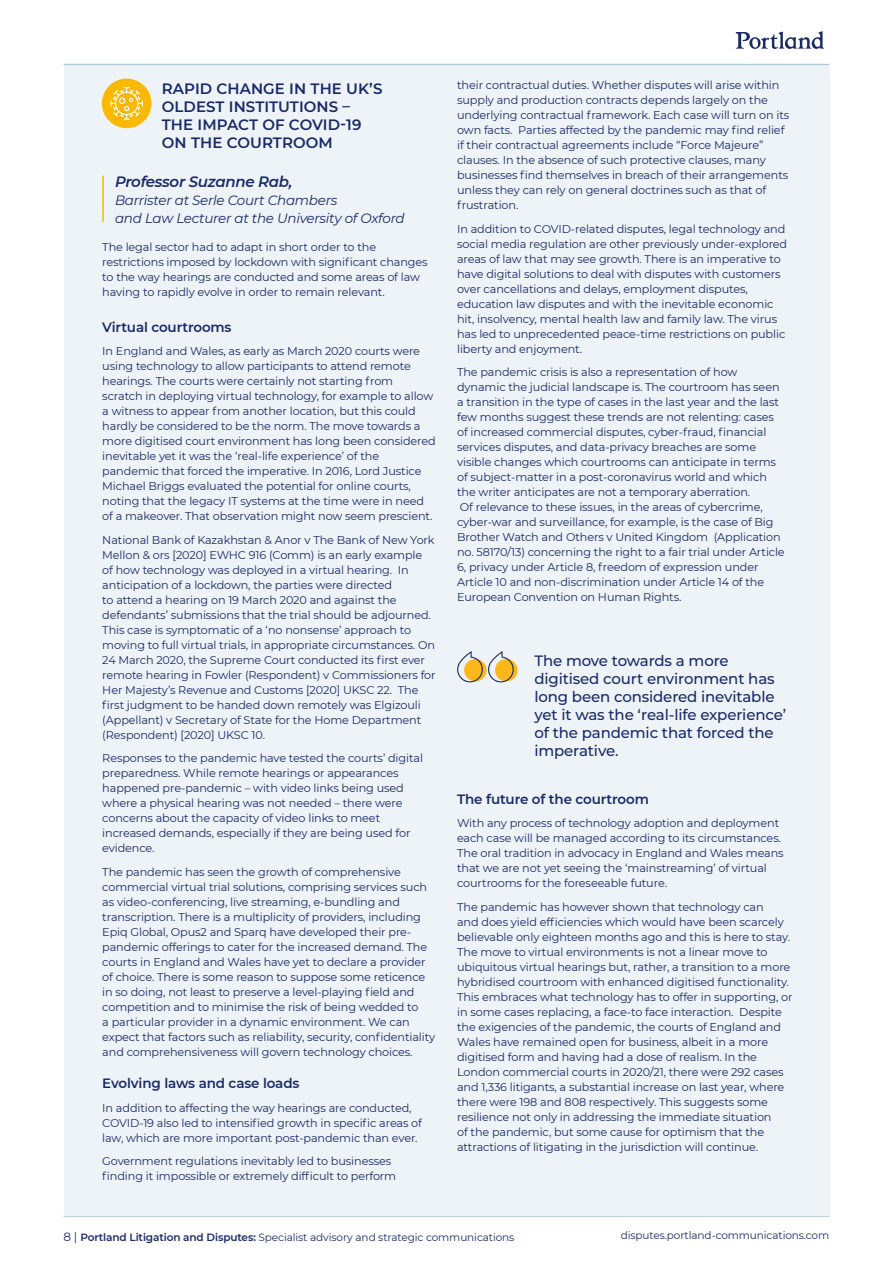
<style>
.page{position:relative;width:893px;height:1263px;background:#fff}
.page>*{position:absolute;margin:0;border:0;box-sizing:border-box;transform-origin:0 0}
.t1{font:500 15px/18px "Montserrat";letter-spacing:-.01em;color:#192a67}
.t2{font:600 15px/18px "Montserrat";letter-spacing:.005em;color:#192a67}
.t3{font:italic 600 15px "Montserrat";letter-spacing:-.02em;color:#192a67}
.t4{font:italic 13.5px/18px "Montserrat";letter-spacing:-.02em;color:#192a67}
.t5{font:600 13.5px "Montserrat";letter-spacing:-.01em;color:#192a67}
.t6{font:11.25px/15px "Montserrat";letter-spacing:-.01em;color:#192a67}
.t7{font:10.5px "Montserrat";letter-spacing:-.01em;color:#192a67}
.s1{font-size:12px}
.s2{font-weight:600}
</style>
<div class="page">
<hr style="left:63px;top:1216px;width:766px;height:1px;background:#acc6d6">
<svg style="left:736px;top:31px;width:89px;height:18px"></svg>
<div style="left:64px;top:66px;width:765px;height:1150px;background:#eef3f7"></div>
<hr style="left:102px;top:176px;width:2px;height:46px;background:#fbb800">
<div style="left:102px;top:79px;width:49px;height:49px;background:#fbb800;border-radius:50%"></div>
<hr style="left:64px;top:64px;width:765px;height:1px;background:#acc6d6">
<svg style="left:110px;top:87px;width:33px;height:33px"></svg>
<div style="left:495px;top:659px;width:22px;height:22px;background:#fcb81a;border-radius:50%"></div>
<svg style="left:457px;top:651px;width:57px;height:31px"></svg>
<h1 class="t2" style="left:162px;top:79px;width:222px">RAPID CHANGE IN THE UK’S<br>OLDEST INSTITUTIONS –<br>THE IMPACT OF COVID-19<br>ON THE COURTROOM</h1>
<h1 class="t3" style="left:115px;top:171px;width:179px">Professor Suzanne Rab,</h1>
<p class="t4" style="left:115px;top:191px;width:291px">Barrister at Serle Court Chambers<br>and Law Lecturer at the University of Oxford</p>
<p class="t6" style="left:102px;top:239px;width:327px">The legal sector had to adapt in short order to the restrictions imposed by lockdown with significant changes to the way hearings are conducted and some areas of law having to rapidly evolve in order to remain relevant.</p>
<p class="t5" style="left:102px;top:318px;width:131px">Virtual courtrooms</p>
<p class="t6" style="left:102px;top:344px;width:335px">In England and Wales, as early as March 2020 courts were using technology to allow participants to attend remote hearings. The courts were certainly not starting from scratch in deploying virtual technology, for example to allow a witness to appear from another location, but this could hardly be considered to be the norm. The move towards a more digitised court environment has long been considered inevitable yet it was the ‘real-life experience’ of the pandemic that forced the imperative. In 2016, Lord Justice Michael Briggs evaluated the potential for online courts, noting that the legacy IT systems at the time were in need of a makeover. That observation might now seem prescient.</p>
<p class="t6" style="left:102px;top:532px;width:335px">National Bank of Kazakhstan &amp; Anor v The Bank of New York Mellon &amp; ors [2020] EWHC 916 (Comm) is an early example of how technology was deployed in a virtual hearing. In anticipation of a lockdown, the parties were directed<br>to attend a hearing on 19 March 2020 and against the defendants’ submissions that the trial should be adjourned.<br>This case is symptomatic of a ‘no nonsense’ approach to moving to full virtual trials, in appropriate circumstances. On 24 March 2020, the Supreme Court conducted its first ever remote hearing in Fowler (Respondent) v Commissioners for Her Majesty’s Revenue and Customs [2020] UKSC 22. The first judgment to be handed down remotely was Elgizouli (Appellant) v Secretary of State for the Home Department (Respondent) [2020] UKSC 10.</p>
<p class="t6" style="left:102px;top:750px;width:322px">Responses to the pandemic have tested the courts’ digital preparedness. While remote hearings or appearances happened pre-pandemic – with video links being used where a physical hearing was not needed – there were concerns about the capacity of video links to meet increased demands, especially if they are being used for evidence.</p>
<p class="t6" style="left:102px;top:864px;width:334px">The pandemic has seen the growth of comprehensive commercial virtual trial solutions, comprising services such as video-conferencing, live streaming, e-bundling and transcription. There is a multiplicity of providers, including Epiq Global, Opus2 and Sparq have developed their pre&shy;pandemic offerings to cater for the increased demand. The courts in England and Wales have yet to declare a provider of choice. There is some reason to suppose some reticence in so doing, not least to preserve a level-playing field and competition and to minimise the risk of being wedded to<br>a particular provider in a dynamic environment. We can expect that factors such as reliability, security, confidentiality and comprehensiveness will govern technology choices.</p>
<p class="t5" style="left:102px;top:1074px;width:199px">Evolving laws and case loads</p>
<p class="t6" style="left:102px;top:1100px;width:321px">In addition to affecting the way hearings are conducted,<br>COVID-19 also led to intensified growth in specific areas of law, which are more important post-pandemic than ever.</p>
<p class="t6" style="left:102px;top:1153px;width:295px">Government regulations inevitably led to businesses finding it impossible or extremely difficult to perform</p>
<p class="t6" style="left:457px;top:78px;width:334px">their contractual duties. Whether disputes will arise within supply and production contracts depends largely on the underlying contractual framework. Each case will turn on its own facts. Parties affected by the pandemic may find relief if their contractual agreements include “Force Majeure” clauses. In the absence of such protective clauses, many businesses find themselves in breach of their arrangements unless they can rely on general doctrines such as that of frustration.</p>
<p class="t6" style="left:457px;top:221px;width:332px">In addition to COVID-related disputes, legal technology and social media regulation are other previously under-explored areas of law that may see growth. There is an imperative to have digital solutions to deal with disputes with customers over cancellations and delays, employment disputes, education law disputes and with the inevitable economic hit, insolvency, mental health law and family law. The virus has led to unprecedented peace-time restrictions on public liberty and enjoyment.</p>
<p class="t6" style="left:457px;top:365px;width:329px">The pandemic crisis is also a representation of how dynamic the judicial landscape is. The courtroom has seen a transition in the type of cases in the last year and the last few months suggest these trends are not relenting: cases of increased commercial disputes, cyber-fraud, financial services disputes, and data-privacy breaches are some visible changes which courtrooms can anticipate in terms of subject-matter in a post-coronavirus world and which the writer anticipates are not a temporary aberration.<br>Of relevance to these issues, in the areas of cybercrime, cyber-war and surveillance, for example, is the case of Big Brother Watch and Others v United Kingdom (Application no. 58170/13) concerning the right to a fair trial under Article 6, privacy under Article 8, freedom of expression under Article 10 and non-discrimination under Article 14 of the European Convention on Human Rights.</p>
<h1 class="t1" style="left:534px;top:651px;width:253px">The move towards a more digitised court environment has long been considered inevitable yet it was the ‘real-life experience’ of the pandemic that forced the imperative.</h1>
<p class="t5" style="left:457px;top:789px;width:193px">The future of the courtroom</p>
<p class="t6" style="left:457px;top:815px;width:328px">With any process of technology adoption and deployment each case will be managed according to its circumstances.<br>The oral tradition in advocacy in England and Wales means that we are not yet seeing the ‘mainstreaming’ of virtual courtrooms for the foreseeable future.</p>
<p class="t6" style="left:457px;top:899px;width:337px">The pandemic has however shown that technology can<br>and does yield efficiencies which would have been scarcely believable only eighteen months ago and this is here to stay.<br>The move to virtual environments is not a linear move to ubiquitous virtual hearings but, rather, a transition to a more hybridised courtroom with enhanced digitised functionality.<br>This embraces what technology has to offer in supporting, or in some cases replacing, a face-to face interaction. Despite the exigencies of the pandemic, the courts of England and Wales have remained open for business, albeit in a more digitised form and having had a dose of realism. In the London commercial courts in 2020/21, there were 292 cases and 1,336 litigants, a substantial increase on last year, where there were 198 and 808 respectively. This suggests some resilience not only in addressing the immediate situation<br>of the pandemic, but some cause for optimism that the attractions of litigating in the jurisdiction will continue.</p>
<p class="t7" style="left:63px;top:1229px;width:452px"><span class="s1">8 |</span> <span class="s2">Portland Litigation and Disputes:</span> Specialist advisory and strategic communications</p>
<p class="t7" style="left:621px;top:1228px;width:210px">disputes.portland-communications.com</p>
</div>
